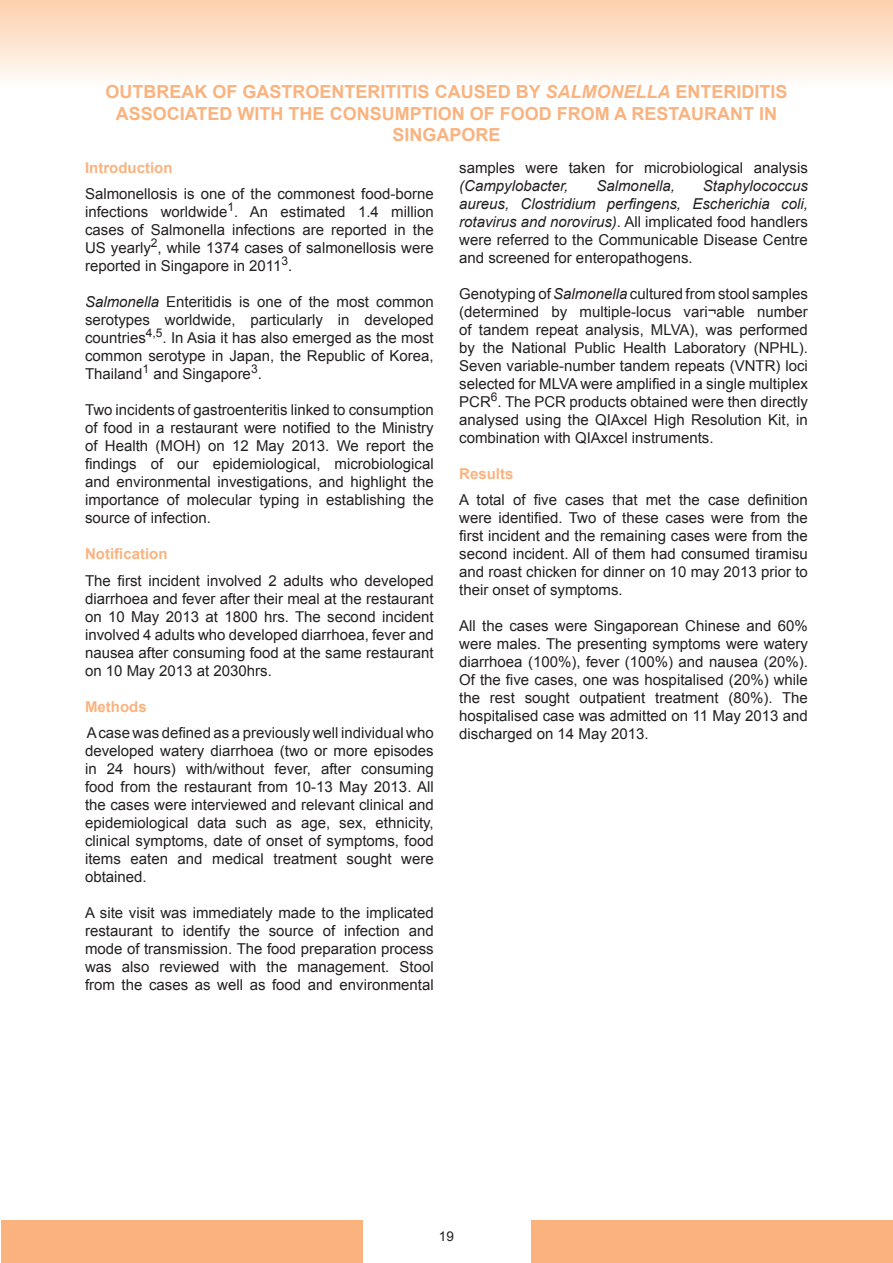
<style>
.page{position:relative;width:893px;height:1263px;background:#fff}
.page>*{position:absolute;margin:0;border:0;box-sizing:border-box;transform-origin:0 0}
.t1{font:700 18px/21.6px "Arial";color:#fab37f;text-align:center}
.t2{font:15px/18px "Arial";color:#231f20;text-align:justify}
.t3{font:700 15px "Arial";color:#fab37f}
.t4{font:italic 15px "Arial";color:#231f20}
.t5{font:13.5px "Arial";color:#231f20}
.s1{font-style:italic}
</style>
<div class="page">
<div style="left:1px;top:1220px;width:362px;height:43px;background:#fab37f"></div>
<div style="left:0;top:0;width:893px;height:87px;background:linear-gradient(to bottom,#fdcfab,#fefdfa)"></div>
<div style="left:531px;top:1220px;width:362px;height:43px;background:#fab37f"></div>
<p class="t1" style="left:106px;top:82px;width:683px">OUTBREAK OF GASTROENTERITITIS CAUSED BY <span class="s1">SALMONELLA</span> ENTERIDITIS<br>ASSOCIATED WITH THE CONSUMPTION OF FOOD FROM A RESTAURANT IN<br>SINGAPORE</p>
<p class="t3" style="left:85px;top:157px;width:89px">Introduction</p>
<p class="t2" style="left:85px;top:185px;width:350px">Salmonellosis is one of the commonest food-borne infections worldwide<sup>1</sup>. An estimated 1.4 million cases of Salmonella infections are reported in the US yearly<sup>2</sup>, while 1374 cases of salmonellosis were reported in Singapore in 2011<sup>3</sup>.</p>
<p class="t2" style="left:85px;top:293px;width:350px"><span class="s1">Salmonella</span> Enteritidis is one of the most common serotypes worldwide, particularly in developed countries<sup>4,5</sup>. In Asia it has also emerged as the most common serotype in Japan, the Republic of Korea, Thailand<sup>1</sup> and Singapore<sup>3</sup>.</p>
<p class="t2" style="left:85px;top:401px;width:350px">Two incidents of gastroenteritis linked to consumption of food in a restaurant were notified to the Ministry of Health (MOH) on 12 May 2013. We report the findings of our epidemiological, microbiological and environmental investigations, and highlight the importance of molecular typing in establishing the source of infection.</p>
<p class="t3" style="left:85px;top:544px;width:84px">Notification</p>
<p class="t2" style="left:85px;top:571px;width:350px">The first incident involved 2 adults who developed diarrhoea and fever after their meal at the restaurant on 10 May 2013 at 1800 hrs. The second incident involved 4 adults who developed diarrhoea, fever and nausea after consuming food at the same restaurant on 10 May 2013 at 2030hrs.</p>
<p class="t3" style="left:85px;top:696px;width:63px">Methods</p>
<p class="t2" style="left:85px;top:724px;width:350px">A case was defined as a previously well individual who developed watery diarrhoea (two or more episodes in 24 hours) with/without fever, after consuming food from the restaurant from 10-13 May 2013. All the cases were interviewed and relevant clinical and epidemiological data such as age, sex, ethnicity, clinical symptoms, date of onset of symptoms, food items eaten and medical treatment sought were obtained.</p>
<p class="t2" style="left:85px;top:904px;width:350px">A site visit was immediately made to the implicated restaurant to identify the source of infection and mode of transmission. The food preparation process was also reviewed with the management. Stool from the cases as well as food and environmental</p>
<p class="t2" style="left:459px;top:158px;width:350px">samples were taken for microbiological analysis</p>
<p class="t4" style="left:459px;top:176px;width:111px">(Campylobacter,</p>
<p class="t4" style="left:596px;top:176px;width:80px">Salmonella,</p>
<p class="t2" style="left:459px;top:176px;width:350px;text-indent:244px"><span class="s1">Staphylococcus aureus, Clostridium perfingens, Escherichia coli, rotavirus and norovirus)</span>. All implicated food handlers were referred to the Communicable Disease Centre and screened for enteropathogens.</p>
<p class="t2" style="left:459px;top:284px;width:350px">Genotyping of <span class="s1">Salmonella</span> cultured from stool samples (determined by multiple-locus vari¬able number of tandem repeat analysis, MLVA), was performed by the National Public Health Laboratory (NPHL).<br>Seven variable-number tandem repeats (VNTR) loci selected for MLVA were amplified in a single multiplex PCR<sup>6</sup>. The PCR products obtained were then directly analysed using the QIAxcel High Resolution Kit, in combination with QIAxcel instruments.</p>
<p class="t3" style="left:459px;top:463px;width:56px">Results</p>
<p class="t2" style="left:459px;top:491px;width:350px">A total of five cases that met the case definition were identified. Two of these cases were from the first incident and the remaining cases were from the second incident. All of them had consumed tiramisu and roast chicken for dinner on 10 may 2013 prior to their onset of symptoms.</p>
<p class="t2" style="left:459px;top:617px;width:350px">All the cases were Singaporean Chinese and 60% were males. The presenting symptoms were watery diarrhoea (100%), fever (100%) and nausea (20%).<br>Of the five cases, one was hospitalised (20%) while the rest sought outpatient treatment (80%). The hospitalised case was admitted on 11 May 2013 and discharged on 14 May 2013.</p>
<p class="t5" style="left:439px;top:1228px;width:17px">19</p>
</div>
